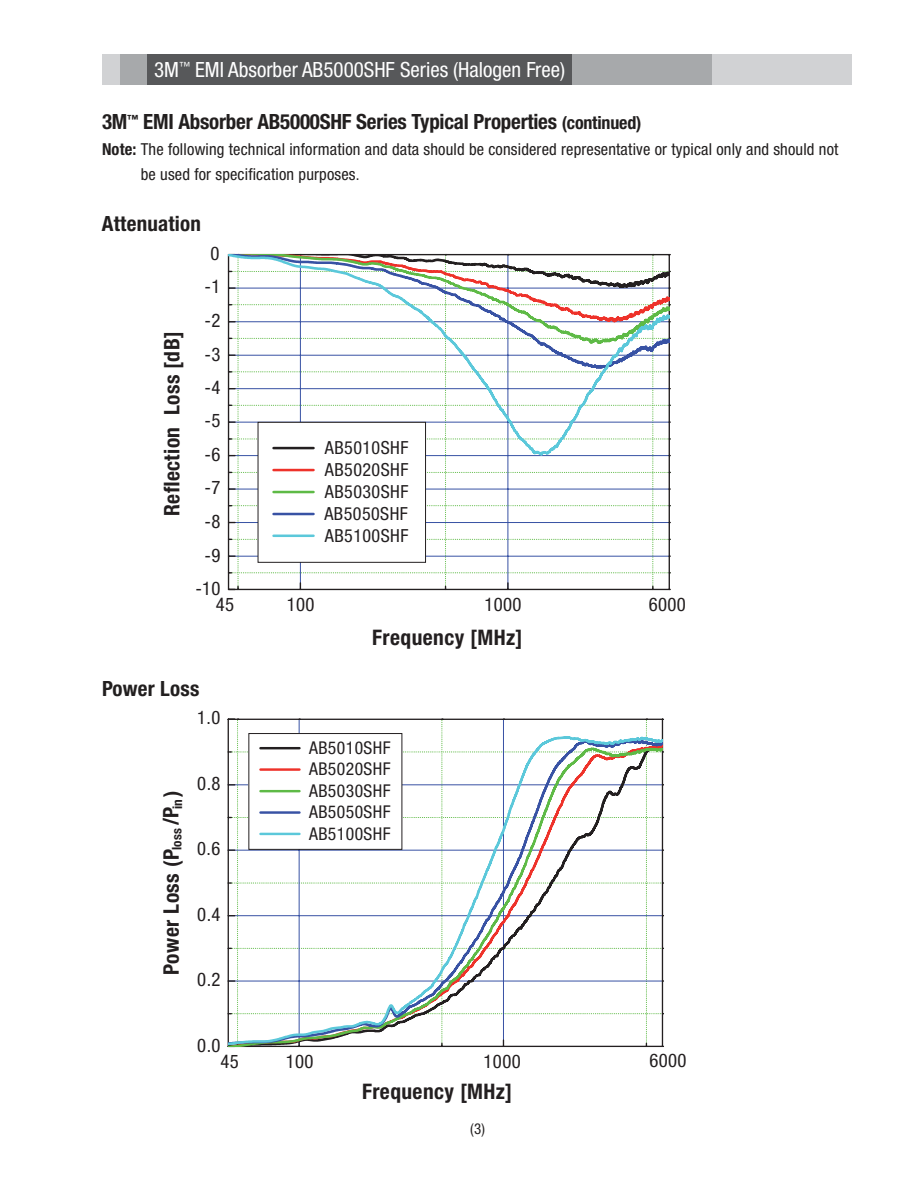
<style>
.page{position:relative;width:918px;height:1188px;background:#fff}
.page>*{position:absolute;margin:0;border:0;box-sizing:border-box;transform-origin:0 0}
.t1{font:700 condensed 21.45px "Helvetica Neue LT Std";letter-spacing:.02em;color:#231f20}
.t2{font:700 condensed 21px "Helvetica Neue LT Std";letter-spacing:-.01em;color:#221f1f}
.t3{font:condensed 21px "Helvetica Neue LT Std";color:#fff}
.t4{font:700 condensed 21px "Helvetica Neue LT Std";letter-spacing:.01em;color:#221f1f}
.t5{font:condensed 18.75px "Helvetica Neue LT Std";letter-spacing:.02em;color:#231f20}
.t6{font:condensed 18.6px "Helvetica Neue LT Std";color:#231f20}
.t7{font:condensed 18px/21.9px "Helvetica Neue LT Std";letter-spacing:.025em;color:#231f20;text-align:justify}
.t8{font:condensed 17.7px/21.5px "Helvetica Neue LT Std";letter-spacing:.025em;color:#231f20;text-align:justify}
.t9{font:condensed 16.5px/25.5px "Helvetica Neue LT Std";letter-spacing:.01em;color:#221f1f}
.t10{font:condensed 15px "Helvetica Neue LT Std";color:#221f1f}
.s1{font-size:18px}
.s2{font-weight:700}
.s3{font-size:15.75px}
</style>
<div class="page">
<div style="left:711px;top:54px;width:141px;height:30px;background:#d1d2d4"></div>
<div style="left:572px;top:54px;width:140px;height:30px;background:#a7a9ab"></div>
<div style="left:102px;top:54px;width:19px;height:30px;background:#d1d2d4"></div>
<div style="left:120px;top:54px;width:28px;height:30px;background:#a7a9ab"></div>
<div style="left:147px;top:54px;width:425px;height:30px;background:#57585a"></div>
<hr style="left:228px;top:255px;width:1px;height:334px;background:#231f20">
<svg style="left:229px;top:254px;width:441px;height:336px"></svg>
<div style="left:258px;top:422px;width:168px;height:140px;background:#fff"></div>
<div style="left:258px;top:422px;width:168px;height:141px;border:1px solid #231f20"></div>
<hr style="left:274px;top:447px;width:40px;height:2px;background:#231f20">
<hr style="left:274px;top:469px;width:40px;height:2px;background:#ee322a">
<hr style="left:274px;top:491px;width:40px;height:2px;background:#5eba46">
<hr style="left:274px;top:513px;width:40px;height:2px;background:#3852a4">
<hr style="left:274px;top:535px;width:40px;height:2px;background:#5bc8da">
<svg style="left:228px;top:719px;width:435px;height:328px"></svg>
<div style="left:249px;top:734px;width:153px;height:115px;background:#fff"></div>
<div style="left:248px;top:733px;width:154px;height:117px;border:1px solid #231f20"></div>
<hr style="left:260px;top:747px;width:39px;height:2px;background:#231f20">
<hr style="left:260px;top:768px;width:39px;height:3px;background:#ee322a">
<hr style="left:260px;top:790px;width:39px;height:2px;background:#5eba46">
<hr style="left:260px;top:811px;width:39px;height:3px;background:#3852a4">
<hr style="left:260px;top:833px;width:39px;height:2px;background:#5bc8da">
<p class="t3" style="left:154px;top:61px;width:413px">3M<sup>™</sup> EMI Absorber AB5000SHF Series (Halogen Free)</p>
<p class="t2" style="left:102px;top:114px;width:541px">3M<sup>™</sup> EMI Absorber AB5000SHF Series Typical Properties <span class="s1">(continued)</span></p>
<p class="t9" style="left:141px;top:138px;width:699px;text-indent:-39px"><span class="s2">Note:</span> The following technical information and data should be considered representative or typical only and should not be used for specification purposes<span class="s3">.</span></p>
<p class="t4" style="left:102px;top:216px;width:100px">Attenuation</p>
<p class="t5" style="left:211px;top:243px;width:11px">0</p>
<p class="t5" style="left:205px;top:276px;width:17px">-1</p>
<h1 class="t1" style="left:164px;top:516px;width:186px;rotate:-90deg">Reflection Loss [dB]</h1>
<p class="t5" style="left:205px;top:310px;width:17px">-2</p>
<p class="t5" style="left:205px;top:343px;width:17px">-3</p>
<p class="t5" style="left:205px;top:377px;width:17px">-4</p>
<p class="t5" style="left:205px;top:410px;width:17px">-5</p>
<p class="t5" style="left:205px;top:444px;width:17px">-6</p>
<p class="t5" style="left:205px;top:477px;width:17px">-7</p>
<p class="t5" style="left:205px;top:510px;width:17px">-8</p>
<p class="t5" style="left:205px;top:544px;width:17px">-9</p>
<p class="t5" style="left:195px;top:577px;width:26px">-10</p>
<p class="t5" style="left:216px;top:594px;width:20px">45</p>
<p class="t4" style="left:102px;top:681px;width:99px">Power Loss</p>
<p class="t6" style="left:197px;top:707px;width:25px">1.0</p>
<h1 class="t1" style="left:163px;top:975px;width:186px;rotate:-90deg">Power Loss (P<sub>loss</sub> /P<sub>in</sub>)</h1>
<p class="t5" style="left:197px;top:773px;width:25px">0.8</p>
<p class="t6" style="left:197px;top:838px;width:25px">0.6</p>
<p class="t5" style="left:197px;top:903px;width:25px">0.4</p>
<p class="t5" style="left:197px;top:969px;width:25px">0.2</p>
<p class="t5" style="left:197px;top:1034px;width:25px">0.0</p>
<p class="t5" style="left:220px;top:1050px;width:20px">45</p>
<p class="t7" style="left:325px;top:437px;width:85px">AB5010SHF AB5020SHF AB5030SHF AB5050SHF AB5100SHF</p>
<p class="t5" style="left:287px;top:594px;width:29px">100</p>
<p class="t5" style="left:484px;top:594px;width:39px">1000</p>
<h1 class="t1" style="left:372px;top:629px;width:152px">Frequency [MHz]</h1>
<p class="t8" style="left:309px;top:737px;width:83px">AB5010SHF AB5020SHF AB5030SHF AB5050SHF AB5100SHF</p>
<p class="t5" style="left:286px;top:1050px;width:29px">100</p>
<p class="t5" style="left:484px;top:1050px;width:39px">1000</p>
<h1 class="t1" style="left:362px;top:1083px;width:152px">Frequency [MHz]</h1>
<p class="t10" style="left:470px;top:1123px;width:16px">(3)</p>
<p class="t5" style="left:649px;top:594px;width:39px">6000</p>
<p class="t5" style="left:649px;top:1050px;width:39px">6000</p>
</div>
